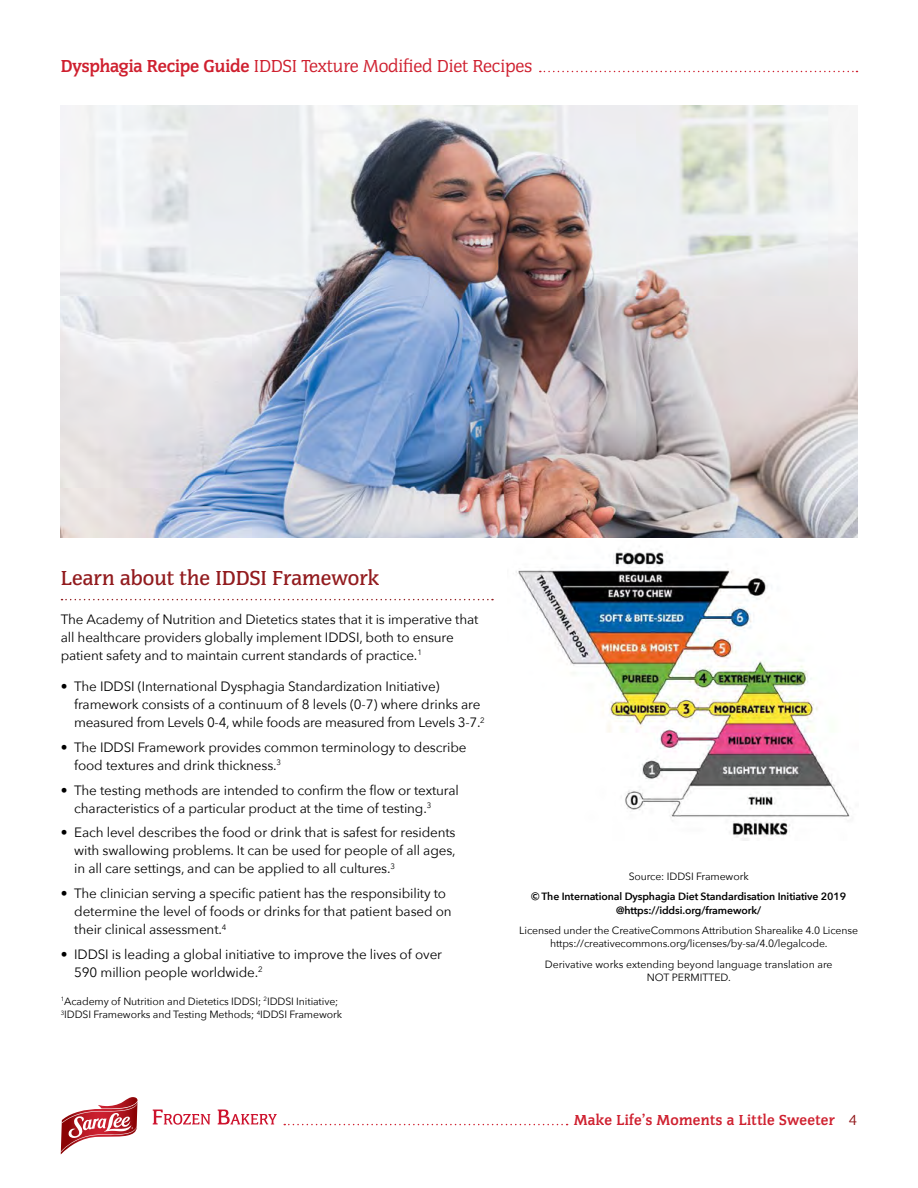
<style>
.page{position:relative;width:918px;height:1188px;background:#fff}
.page>*{position:absolute;margin:0;border:0;box-sizing:border-box;transform-origin:0 0}
.t1{font:500 21px "Congress";color:#921b1e}
.t2{font:18px "Congress";letter-spacing:-.01em;color:#cf202f}
.t3{font:700 15px "Congress";letter-spacing:.02em;color:#cf202f}
.t4{font:13.5px/18px "Avenir Next";letter-spacing:-.01em;color:#000}
.t5{font:10.5px/13.5px "Avenir Next";letter-spacing:-.01em;color:#000;text-align:center}
.t6{font:600 10.5px/13.5px "Avenir Next";letter-spacing:-.01em;color:#000;text-align:center}
.s1{font-weight:700}
.s2{font-weight:400;color:#921b1e}
</style>
<div class="page">
<svg style="left:62px;top:599px;width:431px;height:1px"></svg>
<svg style="left:61px;top:1097px;width:77px;height:57px"></svg>
<svg style="left:153px;top:1110px;width:57px;height:15px"></svg>
<svg style="left:218px;top:1110px;width:59px;height:14px"></svg>
<svg style="left:284px;top:1124px;width:284px;height:1px"></svg>
<svg style="left:540px;top:71px;width:317px;height:1px"></svg>
<img style="left:516px;top:549px;width:334px;height:291px">
<img style="left:61px;top:106px;width:796px;height:431px">
<h2 class="t2" style="left:61px;top:56px;width:473px"><span class="s1">Dysphagia Recipe Guide</span> IDDSI Texture Modified Diet Recipes</h2>
<h1 class="t1" style="left:61px;top:566px;width:320px">Learn about the IDDSI Framework</h1>
<p class="t4" style="left:61px;top:609px;width:419px">The Academy of Nutrition and Dietetics states that it is imperative that all healthcare providers globally implement IDDSI, both to ensure patient safety and to maintain current standards of practice.<sup>1</sup></p>
<p class="t4" style="left:74px;top:677px;width:412px;text-indent:-14px">• The IDDSI (International Dysphagia Standardization Initiative) framework consists of a continuum of 8 levels (0-7) where drinks are measured from Levels 0-4, while foods are measured from Levels 3-7.<sup>2</sup></p>
<p class="t4" style="left:74px;top:738px;width:394px;text-indent:-14px">• The IDDSI Framework provides common terminology to describe food textures and drink thickness.<sup>3</sup></p>
<p class="t4" style="left:74px;top:780px;width:386px;text-indent:-14px">• The testing methods are intended to confirm the flow or textural characteristics of a particular product at the time of testing.<sup>3</sup></p>
<p class="t4" style="left:74px;top:823px;width:383px;text-align:justify;text-indent:-14px">• Each level describes the food or drink that is safest for residents with swallowing problems. It can be used for people of all ages, in all care settings, and can be applied to all cultures.<sup>3</sup></p>
<p class="t4" style="left:74px;top:884px;width:379px;text-indent:-14px">• The clinician serving a specific patient has the responsibility to determine the level of foods or drinks for that patient based on their clinical assessment.<sup>4</sup></p>
<p class="t4" style="left:74px;top:945px;width:369px;text-indent:-14px">• IDDSI is leading a global initiative to improve the lives of over<br>590 million people worldwide.<sup>2</sup></p>
<p class="t5" style="left:61px;top:994px;width:283px;text-align:left"><sup>1</sup>Academy of Nutrition and Dietetics IDDSI; <sup>2</sup>IDDSI Initiative;<br><sup>3</sup>IDDSI Frameworks and Testing Methods; <sup>4</sup>IDDSI Framework</p>
<p class="t5" style="left:629px;top:869px;width:122px">Source: IDDSI Framework</p>
<p class="t6" style="left:531px;top:889px;width:317px">© The International Dysphagia Diet Standardisation Initiative 2019 @https://iddsi.org/framework/</p>
<p class="t5" style="left:519px;top:923px;width:340px">Licensed under the CreativeCommons Attribution Sharealike 4.0 License https://creativecommons.org/licenses/by-sa/4.0/legalcode.</p>
<p class="t5" style="left:545px;top:957px;width:289px">Derivative works extending beyond language translation are<br>NOT PERMITTED.</p>
<p class="t3" style="left:574px;top:1111px;width:285px">Make Life’s Moments a Little Sweeter <span class="s2">4</span></p>
</div>
